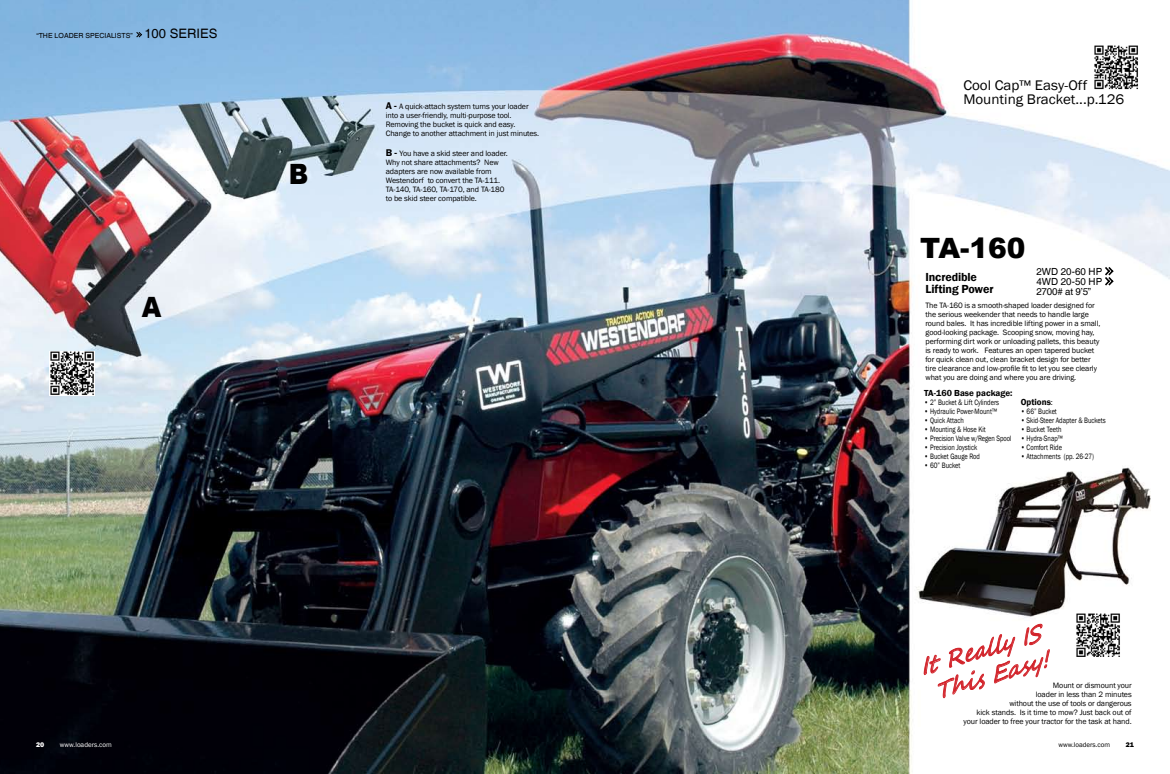
<style>
.page{position:relative;width:1170px;height:774px;background:#fff}
.page>*{position:absolute;margin:0;border:0;box-sizing:border-box;transform-origin:0 0}
.t1{font:900 28px "Arial";color:#000}
.t2{font:900 28px "Arial";color:#000;scale:.9 1}
.t3{font:italic 22.8px/27.3px "Segoe Script";color:#d2232a;text-align:center;scale:.93 1}
.t4{font:14.3px/14.3px "Franklin Gothic";color:#000;scale:1.05 1}
.t5{font:600 12px/12px "Franklin Gothic";letter-spacing:-.01em;color:#000}
.t6{font:9.8px/10px "Helvetica";color:#000;text-align:justify}
.t7{font:600 9px "Franklin Gothic";color:#000}
.t8{font:8px/9px "Franklin Gothic";letter-spacing:-.01em;color:#000}
.t9{font:8px "Franklin Gothic";letter-spacing:-.01em;color:#000;scale:.8 1}
.t10{font:7px "Helvetica";color:#000}
.t11{font:7px "Franklin Gothic";color:#000}
.t12{font:7px "Franklin Gothic";color:#fff}
.t13{font:800 7px "Franklin Gothic";color:#000}
.t14{font:800 7px "Franklin Gothic";color:#fff}
.s1{font-size:13px}
.s2{font-weight:600;font-size:10px}
.s3{font-weight:400;font-size:8px}
</style>
<div class="page">
<img style="left:0;top:0;width:1170px;height:774px">
<svg style="left:135px;top:31px;width:8px;height:8px"></svg>
<svg style="left:1103px;top:265px;width:12px;height:22px"></svg>
<svg style="left:923px;top:623px;width:127px;height:80px"></svg>
<img style="left:1094px;top:45px;width:44px;height:45px">
<img style="left:50px;top:351px;width:44px;height:45px">
<img style="left:1076px;top:612px;width:44px;height:45px">
<p class="t10" style="left:36px;top:32px;width:182px">“THE LOADER SPECIALISTS” <span class="s1">100 SERIES</span></p>
<h1 class="t2" style="left:142px;top:287px;width:23px">A</h1>
<h1 class="t2" style="left:289px;top:154px;width:23px">B</h1>
<p class="t8" style="left:386px;top:102px;width:155px"><span class="s2">A -</span> A quick-attach system turns your loader into a user-friendly, multi-purpose tool.<br>Removing the bucket is quick and easy.<br>Change to another attachment in just minutes.</p>
<p class="t8" style="left:386px;top:149px;width:124px"><span class="s2">B -</span> You have a skid steer and loader.<br>Why not share attachments? New adapters are now available from<br>Westendorf to convert the TA-111.<br>TA-140, TA-160, TA-170, and TA-180 to be skid steer compatible.</p>
<p class="t14" style="left:36px;top:741px;width:10px">20</p>
<p class="t12" style="left:60px;top:741px;width:53px">www.loaders.com</p>
<h3 class="t4" style="left:963px;top:79px;width:155px">Cool Cap™ Easy-Off<br>Mounting Bracket...p.126</h3>
<h1 class="t1" style="left:920px;top:228px;width:107px">TA-160</h1>
<h3 class="t5" style="left:925px;top:272px;width:70px">Incredible<br>Lifting Power</h3>
<p class="t8" style="left:925px;top:301px;width:176px">The TA-160 is a smooth-shaped loader designed for the serious weekender that needs to handle large round bales. It has incredible lifting power in a small, good-looking package. Scooping snow, moving hay, performing dirt work or unloading pallets, this beauty is ready to work. Features an open tapered bucket for quick clean out, clean bracket design for better tire clearance and low-profile fit to let you see clearly what you are doing and where you are driving.</p>
<p class="t7" style="left:924px;top:387px;width:90px">TA-160 Base package:</p>
<p class="t9" style="left:924px;top:397px;width:95px">• 2” Bucket &amp; Lift Cylinders</p>
<p class="t9" style="left:924px;top:406px;width:92px">• Hydraulic Power-Mount™</p>
<p class="t9" style="left:924px;top:415px;width:51px">• Quick Attach</p>
<p class="t9" style="left:924px;top:424px;width:78px">• Mounting &amp; Hose Kit</p>
<p class="t9" style="left:924px;top:433px;width:110px">• Precision Valve w/Regen Spool</p>
<p class="t9" style="left:924px;top:442px;width:68px">• Precision Joystick</p>
<p class="t9" style="left:924px;top:451px;width:71px">• Bucket Gauge Rod</p>
<p class="t9" style="left:924px;top:460px;width:47px">• 60” Bucket</p>
<p class="t6" style="left:1036px;top:267px;width:67px">2WD 20-60 HP 4WD 20-50 HP 2700# at 9’5”</p>
<p class="t7" style="left:1021px;top:396px;width:34px">Options<span class="s3">:</span></p>
<p class="t9" style="left:1021px;top:406px;width:47px">• 66” Bucket</p>
<p class="t9" style="left:1021px;top:415px;width:108px">• Skid-Steer Adapter &amp; Buckets</p>
<p class="t9" style="left:1021px;top:424px;width:53px">• Bucket Teeth</p>
<p class="t9" style="left:1021px;top:433px;width:54px">• Hydra-Snap™</p>
<p class="t9" style="left:1021px;top:442px;width:53px">• Comfort Ride</p>
<p class="t9" style="left:1021px;top:451px;width:93px">• Attachments (pp. 26-27)</p>
<h2 class="t3" style="left:917px;top:655px;width:135px;rotate:-16deg">It Really IS<br>This Easy!</h2>
<p class="t8" style="left:964px;top:681px;width:170px;text-align:right">Mount or dismount your<br>loader in less than 2 minutes<br>without the use of tools or dangerous<br>kick stands. Is it time to mow? Just back out of your loader to free your tractor for the task at hand.</p>
<p class="t11" style="left:1058px;top:741px;width:53px">www.loaders.com</p>
<p class="t13" style="left:1126px;top:741px;width:10px">21</p>
</div>
